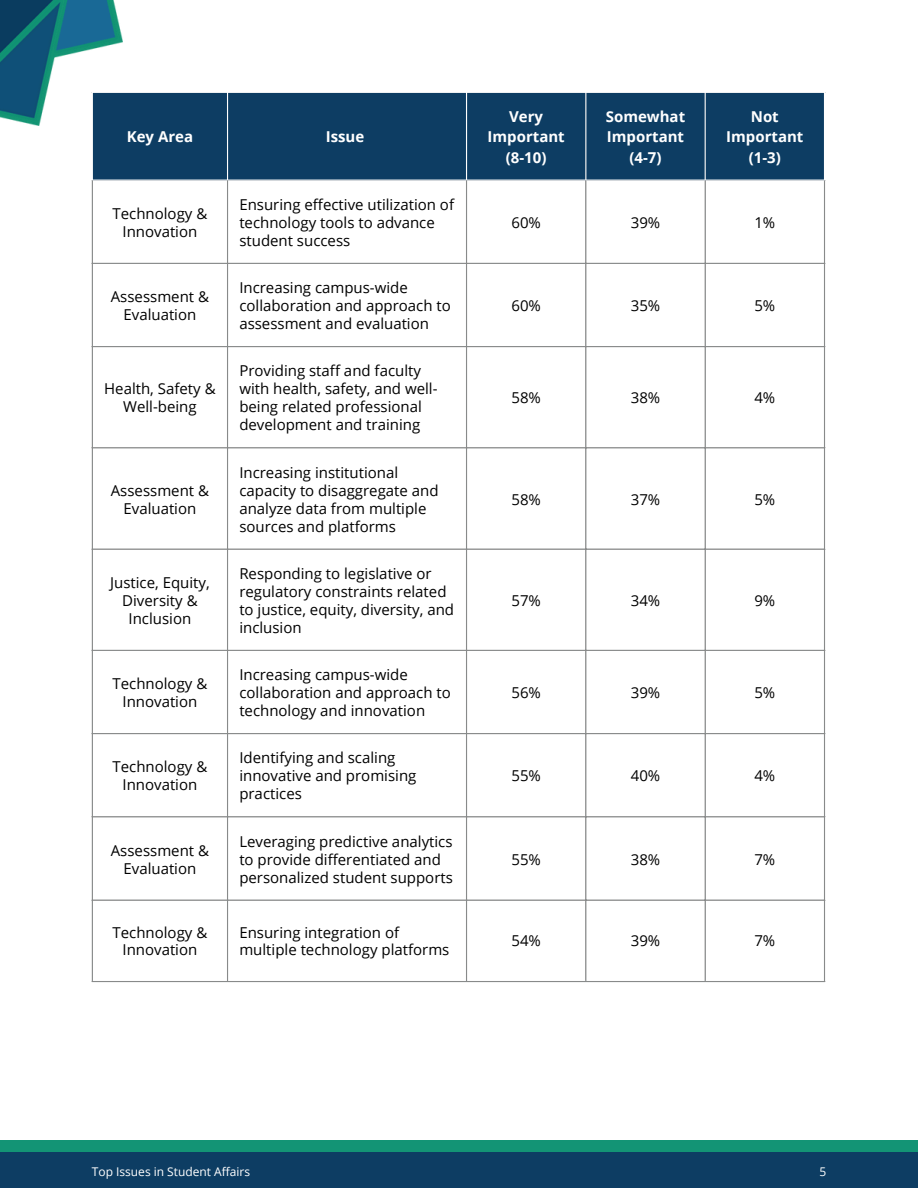
<style>
.page{position:relative;width:918px;height:1188px;background:#fff}
.page>*{position:absolute;margin:0;border:0;box-sizing:border-box;transform-origin:0 0}
.t1{font:15px/18px "Open Sans";color:#000;text-align:center}
.t2{font:700 15px/20.2px "Open Sans";color:#fff;text-align:center}
.t3{font:12px "Open Sans";color:#fff}
</style>
<div class="page">
<div style="left:0;top:1151px;width:918px;height:37px;background:#0d3d63"></div>
<div style="left:0;top:1140px;width:918px;height:11px;background:#139475"></div>
<div style="left:93px;top:93px;width:731px;height:87px;background:#0d3d63"></div>
<hr style="left:227px;top:93px;width:1px;height:87px;background:#fff">
<hr style="left:466px;top:93px;width:1px;height:87px;background:#fff">
<hr style="left:585px;top:93px;width:1px;height:87px;background:#fff">
<hr style="left:705px;top:93px;width:1px;height:87px;background:#fff">
<hr style="left:92px;top:181px;width:1px;height:800px;background:#888a8a">
<hr style="left:227px;top:181px;width:1px;height:800px;background:#888a8a">
<hr style="left:466px;top:181px;width:1px;height:800px;background:#888a8a">
<hr style="left:585px;top:181px;width:1px;height:800px;background:#888a8a">
<hr style="left:705px;top:181px;width:1px;height:800px;background:#888a8a">
<hr style="left:824px;top:181px;width:1px;height:800px;background:#888a8a">
<hr style="left:92px;top:263px;width:733px;height:1px;background:#888a8a">
<hr style="left:92px;top:346px;width:733px;height:1px;background:#888a8a">
<hr style="left:92px;top:447px;width:733px;height:1px;background:#888a8a">
<hr style="left:92px;top:549px;width:733px;height:1px;background:#888a8a">
<hr style="left:92px;top:650px;width:733px;height:1px;background:#888a8a">
<hr style="left:92px;top:733px;width:733px;height:1px;background:#888a8a">
<hr style="left:92px;top:816px;width:733px;height:1px;background:#888a8a">
<hr style="left:92px;top:900px;width:733px;height:1px;background:#888a8a">
<hr style="left:92px;top:981px;width:733px;height:1px;background:#888a8a">
<img style="left:0;top:0;width:164px;height:164px">
<p class="t2" style="left:127px;top:126px;width:68px">Key Area</p>
<p class="t2" style="left:326px;top:126px;width:40px">Issue</p>
<p class="t1" style="left:113px;top:204px;width:96px">Technology &amp;<br>Innovation</p>
<p class="t1" style="left:239px;top:195px;width:216px;text-align:left">Ensuring effective utilization of technology tools to advance student success</p>
<p class="t1" style="left:111px;top:287px;width:100px">Assessment &amp;<br>Evaluation</p>
<p class="t1" style="left:239px;top:278px;width:213px;text-align:left">Increasing campus-wide collaboration and approach to assessment and evaluation</p>
<p class="t1" style="left:104px;top:380px;width:113px">Health, Safety &amp;<br>Well-being</p>
<p class="t1" style="left:111px;top:481px;width:100px">Assessment &amp;<br>Evaluation</p>
<p class="t1" style="left:239px;top:362px;width:200px;text-align:left">Providing staff and faculty with health, safety, and well&shy;being related professional development and training</p>
<p class="t1" style="left:239px;top:463px;width:201px;text-align:left">Increasing institutional capacity to disaggregate and analyze data from multiple sources and platforms</p>
<p class="t1" style="left:110px;top:573px;width:101px">Justice, Equity,<br>Diversity &amp;<br>Inclusion</p>
<p class="t1" style="left:239px;top:564px;width:216px;text-align:left">Responding to legislative or regulatory constraints related to justice, equity, diversity, and inclusion</p>
<p class="t1" style="left:113px;top:674px;width:96px">Technology &amp;<br>Innovation</p>
<p class="t1" style="left:239px;top:665px;width:213px;text-align:left">Increasing campus-wide collaboration and approach to technology and innovation</p>
<p class="t1" style="left:113px;top:758px;width:96px">Technology &amp;<br>Innovation</p>
<p class="t1" style="left:239px;top:749px;width:179px;text-align:left">Identifying and scaling innovative and promising practices</p>
<p class="t1" style="left:111px;top:841px;width:100px">Assessment &amp;<br>Evaluation</p>
<p class="t1" style="left:239px;top:832px;width:215px;text-align:left">Leveraging predictive analytics to provide differentiated and personalized student supports</p>
<p class="t2" style="left:488px;top:106px;width:79px">Very<br>Important</p>
<p class="t2" style="left:506px;top:147px;width:42px">(8-10)</p>
<p class="t2" style="left:606px;top:106px;width:81px;text-align:left">Somewhat<br>Important</p>
<p class="t2" style="left:629px;top:147px;width:34px">(4-7)</p>
<p class="t2" style="left:726px;top:106px;width:79px">Not<br>Important (1-3)</p>
<p class="t1" style="left:511px;top:213px;width:31px">60%</p>
<p class="t1" style="left:631px;top:213px;width:31px">39%</p>
<p class="t1" style="left:754px;top:213px;width:22px">1%</p>
<p class="t1" style="left:511px;top:296px;width:31px">60%</p>
<p class="t1" style="left:631px;top:296px;width:31px">35%</p>
<p class="t1" style="left:754px;top:296px;width:22px">5%</p>
<p class="t1" style="left:511px;top:389px;width:31px">58%</p>
<p class="t1" style="left:631px;top:389px;width:31px">38%</p>
<p class="t1" style="left:754px;top:389px;width:22px">4%</p>
<p class="t1" style="left:511px;top:490px;width:31px">58%</p>
<p class="t1" style="left:631px;top:490px;width:31px">37%</p>
<p class="t1" style="left:754px;top:490px;width:22px">5%</p>
<p class="t1" style="left:511px;top:591px;width:31px">57%</p>
<p class="t1" style="left:631px;top:591px;width:31px">34%</p>
<p class="t1" style="left:754px;top:591px;width:22px">9%</p>
<p class="t1" style="left:511px;top:683px;width:31px">56%</p>
<p class="t1" style="left:631px;top:683px;width:31px">39%</p>
<p class="t1" style="left:754px;top:683px;width:22px">5%</p>
<p class="t1" style="left:511px;top:767px;width:31px">55%</p>
<p class="t1" style="left:631px;top:767px;width:31px">40%</p>
<p class="t1" style="left:754px;top:767px;width:22px">4%</p>
<p class="t1" style="left:511px;top:850px;width:31px">55%</p>
<p class="t1" style="left:631px;top:850px;width:31px">38%</p>
<p class="t1" style="left:754px;top:850px;width:22px">7%</p>
<p class="t1" style="left:113px;top:924px;width:96px;line-height:16.8px">Technology &amp;<br>Innovation</p>
<p class="t1" style="left:239px;top:924px;width:212px;line-height:16.8px;text-align:left">Ensuring integration of multiple technology platforms</p>
<p class="t1" style="left:511px;top:931px;width:31px">54%</p>
<p class="t1" style="left:631px;top:931px;width:31px">39%</p>
<p class="t1" style="left:754px;top:931px;width:22px">7%</p>
<p class="t3" style="left:92px;top:1163px;width:160px">Top Issues in Student Affairs</p>
<h1 class="t3" style="left:819px;top:1163px;width:8px">5</h1>
</div>
